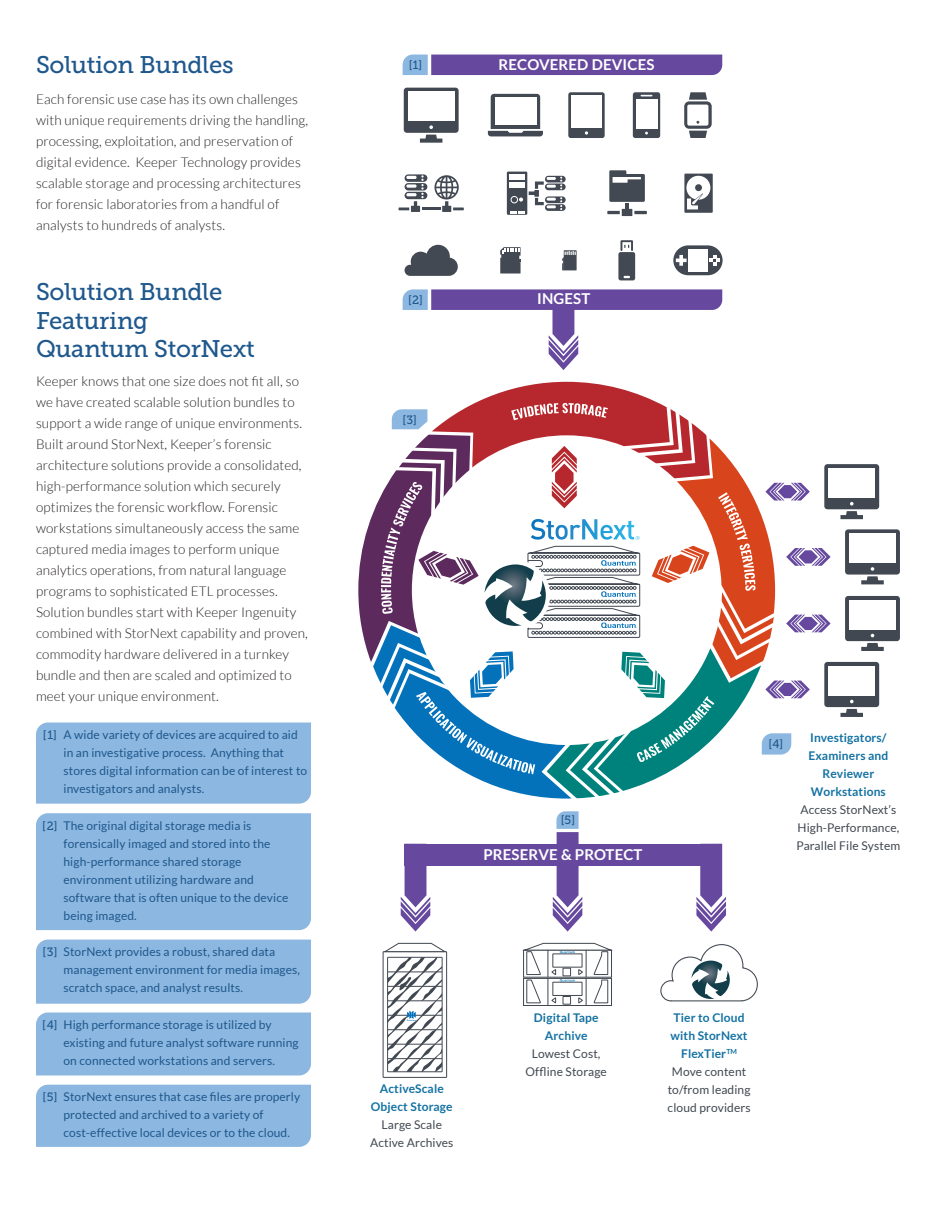
<style>
.page{position:relative;width:936px;height:1206px;background:#fff}
.page>*{position:absolute;margin:0;border:0;box-sizing:border-box;transform-origin:0 0}
.t1{font:24px/28.5px "Museo Slab 500";letter-spacing:-.01em;color:#1f588d}
.t2{font:700 15px "Lato";letter-spacing:.01em;color:#fff}
.t3{font:300 13.5px/21px "Lato";letter-spacing:.01em;color:#231f20}
.t4{font:12px/18px "Lato";letter-spacing:.01em;color:#1f588d}
.t5{font:12px/18px "Lato";letter-spacing:.01em;color:#414851;text-align:center}
.t6{font:700 12px/18px "Lato";letter-spacing:.01em;color:#1472a3;text-align:center}
.t7{font:12px "Museo Slab 500";color:#1f588d}
.s1{font-weight:700;color:#1472a3}
.s2{font-weight:400;color:#414851}
</style>
<div class="page">
<div style="left:36px;top:813px;width:275px;height:117px;background:#8cb7e0"></div>
<div style="left:36px;top:1012px;width:275px;height:64px;background:#8cb7e0"></div>
<div style="left:36px;top:1085px;width:275px;height:62px;background:#8cb7e0"></div>
<div style="left:36px;top:723px;width:275px;height:81px;background:#8cb7e0"></div>
<div style="left:36px;top:940px;width:275px;height:64px;background:#8cb7e0"></div>
<svg style="left:696px;top:844px;width:30px;height:88px"></svg>
<div style="left:576px;top:844px;width:146px;height:22px;background:#66499e"></div>
<svg style="left:401px;top:844px;width:29px;height:88px"></svg>
<div style="left:405px;top:844px;width:153px;height:22px;background:#66499e"></div>
<svg style="left:522px;top:943px;width:89px;height:63px"></svg>
<svg style="left:383px;top:943px;width:64px;height:135px"></svg>
<div style="left:824px;top:464px;width:55px;height:45px;background:#414851;border-radius:3px"></div>
<svg style="left:841px;top:502px;width:22px;height:17px"></svg>
<div style="left:828px;top:468px;width:47px;height:30px;background:#fff"></div>
<div style="left:824px;top:662px;width:55px;height:45px;background:#414851;border-radius:3px"></div>
<svg style="left:841px;top:709px;width:22px;height:8px"></svg>
<svg style="left:850px;top:700px;width:4px;height:3px"></svg>
<div style="left:828px;top:666px;width:47px;height:30px;background:#fff"></div>
<div style="left:845px;top:529px;width:55px;height:46px;background:#414851;border-radius:3px"></div>
<svg style="left:861px;top:567px;width:23px;height:17px"></svg>
<div style="left:849px;top:533px;width:47px;height:30px;background:#fff"></div>
<div style="left:845px;top:596px;width:55px;height:45px;background:#414851;border-radius:3px"></div>
<svg style="left:861px;top:643px;width:23px;height:8px"></svg>
<div style="left:849px;top:600px;width:47px;height:30px;background:#fff"></div>
<div style="left:404px;top:88px;width:55px;height:45px;background:#414851;border-radius:3px"></div>
<svg style="left:420px;top:135px;width:22px;height:8px"></svg>
<svg style="left:429px;top:125px;width:4px;height:4px"></svg>
<div style="left:408px;top:92px;width:47px;height:29px;background:#fff"></div>
<svg style="left:488px;top:94px;width:55px;height:42px"></svg>
<div style="left:495px;top:98px;width:42px;height:27px;background:#fff"></div>
<div style="left:568px;top:92px;width:37px;height:46px;background:#424952;border-radius:3px"></div>
<div style="left:571px;top:95px;width:31px;height:33px;background:#fff"></div>
<svg style="left:585px;top:131px;width:3px;height:4px"></svg>
<svg style="left:633px;top:92px;width:27px;height:46px"></svg>
<div style="left:636px;top:99px;width:21px;height:30px;background:#fff"></div>
<svg style="left:684px;top:101px;width:28px;height:28px"></svg>
<div style="left:687px;top:105px;width:21px;height:21px;background:#fff;border-radius:2px"></div>
<svg style="left:689px;top:92px;width:18px;height:8px"></svg>
<svg style="left:689px;top:131px;width:18px;height:7px"></svg>
<div style="left:673px;top:245px;width:50px;height:30px;background:#424952;border-radius:15px"></div>
<div style="left:688px;top:249px;width:20px;height:23px;background:#fff"></div>
<svg style="left:676px;top:255px;width:11px;height:11px"></svg>
<svg style="left:709px;top:255px;width:11px;height:10px"></svg>
<svg style="left:609px;top:170px;width:36px;height:32px"></svg>
<hr style="left:625px;top:204px;width:4px;height:11px;background:#424952">
<div style="left:622px;top:209px;width:10px;height:7px;background:#424952"></div>
<svg style="left:607px;top:211px;width:13px;height:3px"></svg>
<svg style="left:634px;top:211px;width:13px;height:3px"></svg>
<svg style="left:405px;top:245px;width:53px;height:31px"></svg>
<div style="left:684px;top:174px;width:29px;height:39px;background:#424952"></div>
<div style="left:686px;top:176px;width:24px;height:24px;background:#fff;border-radius:50%"></div>
<div style="left:695px;top:184px;width:7px;height:7px;background:#424952;border-radius:50%"></div>
<svg style="left:687px;top:193px;width:16px;height:16px"></svg>
<svg style="left:620px;top:240px;width:13px;height:11px"></svg>
<div style="left:618px;top:252px;width:17px;height:28px;background:#424952;border-radius:2px"></div>
<svg style="left:624px;top:276px;width:6px;height:2px"></svg>
<svg style="left:562px;top:250px;width:15px;height:20px"></svg>
<svg style="left:500px;top:247px;width:21px;height:27px"></svg>
<svg style="left:405px;top:174px;width:22px;height:8px"></svg>
<svg style="left:399px;top:175px;width:65px;height:37px"></svg>
<svg style="left:545px;top:176px;width:21px;height:7px"></svg>
<svg style="left:545px;top:184px;width:21px;height:6px"></svg>
<svg style="left:545px;top:196px;width:21px;height:7px"></svg>
<svg style="left:545px;top:204px;width:21px;height:7px"></svg>
<div style="left:507px;top:172px;width:20px;height:43px;background:#424952"></div>
<div style="left:509px;top:174px;width:16px;height:6px;background:#fff"></div>
<div style="left:509px;top:182px;width:16px;height:5px;background:#fff"></div>
<svg style="left:510px;top:177px;width:52px;height:36px"></svg>
<svg style="left:660px;top:944px;width:98px;height:58px"></svg>
<svg style="left:358px;top:382px;width:473px;height:417px"></svg>
<svg style="left:553px;top:811px;width:29px;height:121px"></svg>
<svg style="left:403px;top:289px;width:319px;height:81px"></svg>
<svg style="left:403px;top:55px;width:319px;height:20px;background:#6b54a4"></svg>
<p class="t1" style="left:36px;top:50px;width:199px">Solution Bundles</p>
<p class="t3" style="left:36px;top:89px;width:274px">Each forensic use case has its own challenges with unique requirements driving the handling, processing, exploitation, and preservation of digital evidence. Keeper Technology provides scalable storage and processing architectures for forensic laboratories from a handful of analysts to hundreds of analysts.</p>
<p class="t1" style="left:36px;top:278px;width:220px">Solution Bundle<br>Featuring<br>Quantum StorNext</p>
<p class="t3" style="left:36px;top:370px;width:273px">Keeper knows that one size does not fit all, so we have created scalable solution bundles to support a wide range of unique environments.<br>Built around StorNext, Keeper’s forensic architecture solutions provide a consolidated, high-performance solution which securely optimizes the forensic workflow. Forensic workstations simultaneously access the same captured media images to perform unique analytics operations, from natural language programs to sophisticated ETL processes.<br>Solution bundles start with Keeper Ingenuity combined with StorNext capability and proven, commodity hardware delivered in a turnkey bundle and then are scaled and optimized to meet your unique environment.</p>
<p class="t7" style="left:43px;top:728px;width:16px">[1]</p>
<p class="t4" style="left:64px;top:726px;width:245px">A wide variety of devices are acquired to aid in an investigative process. Anything that stores digital information can be of interest to investigators and analysts.</p>
<p class="t7" style="left:42px;top:819px;width:17px">[2]</p>
<p class="t4" style="left:64px;top:816px;width:226px">The original digital storage media is forensically imaged and stored into the high-performance shared storage environment utilizing hardware and software that is often unique to the device being imaged.</p>
<p class="t7" style="left:42px;top:945px;width:17px">[3]</p>
<p class="t4" style="left:64px;top:943px;width:238px">StorNext provides a robust, shared data management environment for media images, scratch space, and analyst results.</p>
<p class="t7" style="left:42px;top:1018px;width:17px">[4]</p>
<p class="t4" style="left:64px;top:1016px;width:237px">High performance storage is utilized by existing and future analyst software running on connected workstations and servers.</p>
<p class="t7" style="left:42px;top:1090px;width:17px">[5]</p>
<p class="t4" style="left:64px;top:1088px;width:238px">StorNext ensures that case files are properly protected and archived to a variety of cost-effective local devices or to the cloud.</p>
<p class="t7" style="left:409px;top:58px;width:15px">[1]</p>
<p class="t2" style="left:498px;top:56px;width:157px">RECOVERED DEVICES</p>
<p class="t7" style="left:408px;top:293px;width:16px">[2]</p>
<p class="t7" style="left:403px;top:413px;width:16px">[3]</p>
<p class="t2" style="left:537px;top:290px;width:55px">INGEST</p>
<p class="t7" style="left:561px;top:813px;width:16px">[5]</p>
<p class="t2" style="left:483px;top:846px;width:161px">PRESERVE &amp; PROTECT</p>
<p class="t7" style="left:769px;top:737px;width:16px">[4]</p>
<p class="t5" style="left:797px;top:728px;width:105px"><span class="s1">Investigators/<br>Examiners and<br>Reviewer<br>Workstations<br></span>Access StorNext’s<br>High-Performance,<br>Parallel File System</p>
<p class="t6" style="left:370px;top:1079px;width:85px">ActiveScale<br>Object Storage<br><span class="s2">Large Scale<br>Active Archives</span></p>
<p class="t5" style="left:526px;top:1008px;width:83px"><span class="s1">Digital Tape<br>Archive<br></span>Lowest Cost,<br>Offline Storage</p>
<p class="t5" style="left:668px;top:1008px;width:84px"><span class="s1">Tier to Cloud with StorNext<br>FlexTier</span><sup>TM<br></sup>Move content to/from leading cloud providers</p>
</div>
